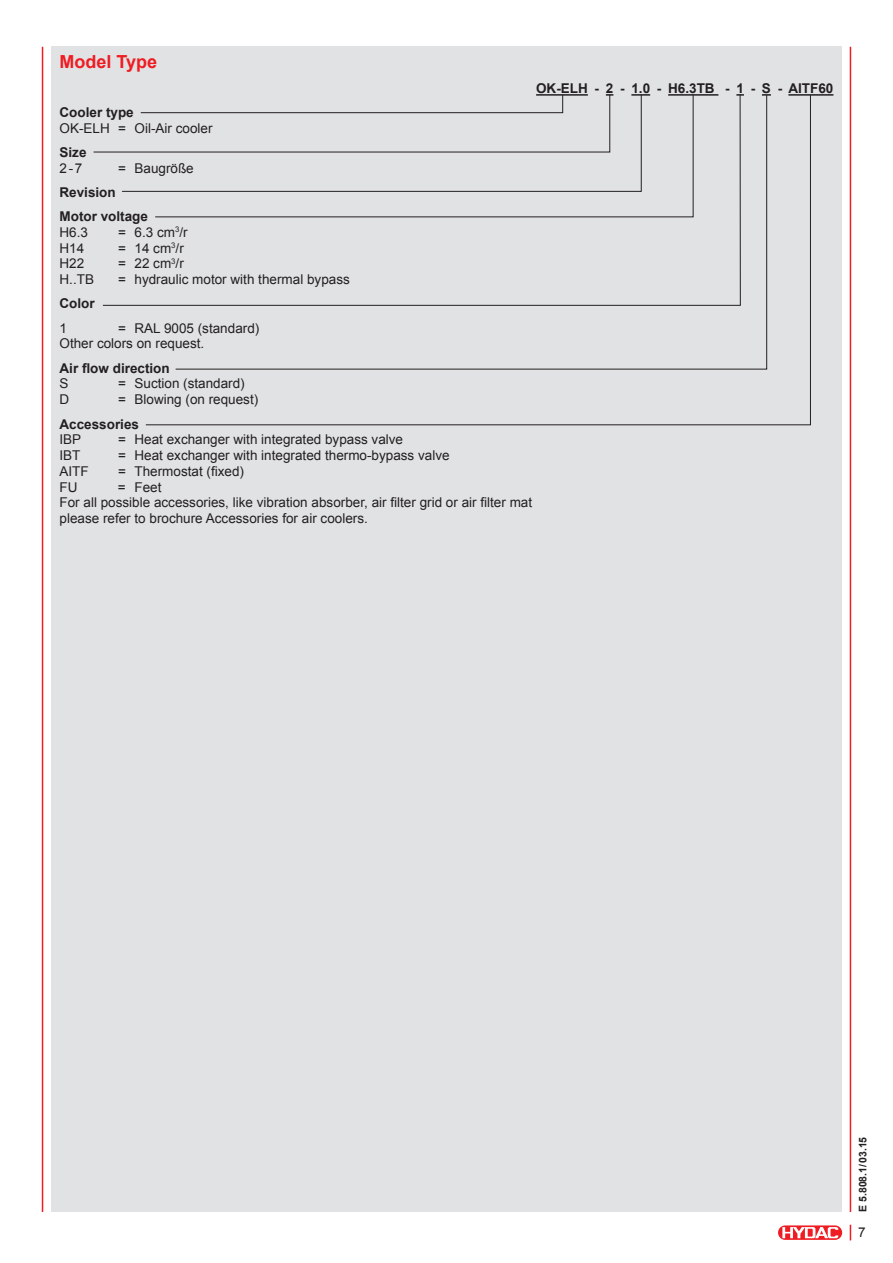
<style>
.page{position:relative;width:893px;height:1263px;background:#fff}
.page>*{position:absolute;margin:0;border:0;box-sizing:border-box;transform-origin:0 0}
.t1{font:700 18px "Arial";color:#ee1d23}
.t2{font:13.5px/15.8px "Arial";color:#231f20}
.t3{font:700 13.5px/24.3px "Arial";color:#231f20}
.t4{font:700 10.5px "Arial";color:#231f20}
</style>
<div class="page">
<div style="left:777px;top:1225px;width:66px;height:15px;border:1px solid #fff;border-radius:7px"></div>
<svg style="left:778px;top:1225px;width:64px;height:15px"></svg>
<svg style="left:782px;top:1227px;width:56px;height:11px"></svg>
<hr style="left:42px;top:47px;width:1px;height:1165px;background:#ee1d23">
<hr style="left:850px;top:47px;width:1px;height:1165px;background:#ee1d23">
<svg style="left:850px;top:1225px;width:1px;height:15px"></svg>
<div style="left:51px;top:47px;width:791px;height:1165px;background:#e1e2e4"></div>
<hr style="left:788px;top:94px;width:45px;height:2px;background:#231f20">
<svg style="left:145px;top:94px;width:666px;height:332px"></svg>
<h1 class="t1" style="left:60px;top:50px;width:99px">Model Type</h1>
<p class="t3" style="left:536px;top:76px;width:299px">OK-ELH - 2 - 1.0 - H6.3TB - 1 - S - AITF60</p>
<p class="t3" style="left:60px;top:100px;width:76px">Cooler type</p>
<p class="t2" style="left:60px;top:120px;width:154px">OK-ELH = Oil-Air cooler</p>
<p class="t3" style="left:60px;top:140px;width:29px">Size</p>
<p class="t2" style="left:60px;top:160px;width:24px">2-7</p>
<p class="t2" style="left:118px;top:160px;width:77px">= Baugröße</p>
<p class="t3" style="left:60px;top:180px;width:90px">Revision<br>Motor voltage</p>
<p class="t2" style="left:60px;top:224px;width:30px">H6.3</p>
<p class="t2" style="left:118px;top:224px;width:71px">= 6.3 cm<sup>3</sup>/r</p>
<p class="t2" style="left:60px;top:240px;width:26px">H14</p>
<p class="t2" style="left:118px;top:240px;width:67px">= 14 cm<sup>3</sup>/r</p>
<p class="t2" style="left:60px;top:256px;width:26px">H22</p>
<p class="t2" style="left:118px;top:256px;width:67px">= 22 cm<sup>3</sup>/r</p>
<p class="t2" style="left:60px;top:272px;width:36px">H..TB</p>
<p class="t2" style="left:118px;top:272px;width:233px">= hydraulic motor with thermal bypass</p>
<p class="t3" style="left:60px;top:292px;width:37px">Color</p>
<p class="t2" style="left:60px;top:320px;width:9px">1</p>
<p class="t2" style="left:60px;top:320px;width:201px;text-indent:59px">= RAL 9005 (standard)<br>Other colors on request.</p>
<p class="t3" style="left:60px;top:356px;width:112px">Air flow direction</p>
<p class="t2" style="left:60px;top:376px;width:11px">S</p>
<p class="t2" style="left:118px;top:376px;width:128px">= Suction (standard)</p>
<p class="t2" style="left:60px;top:392px;width:11px">D</p>
<p class="t2" style="left:118px;top:392px;width:142px">= Blowing (on request)</p>
<p class="t3" style="left:59px;top:412px;width:81px">Accessories</p>
<p class="t2" style="left:59px;top:432px;width:23px">IBP</p>
<p class="t2" style="left:118px;top:432px;width:287px">= Heat exchanger with integrated bypass valve</p>
<p class="t2" style="left:59px;top:447px;width:23px">IBT</p>
<p class="t2" style="left:118px;top:447px;width:333px">= Heat exchanger with integrated thermo-bypass valve</p>
<p class="t2" style="left:60px;top:463px;width:31px">AITF</p>
<p class="t2" style="left:118px;top:463px;width:128px">= Thermostat (fixed)</p>
<p class="t2" style="left:59px;top:479px;width:19px">FU</p>
<p class="t2" style="left:59px;top:479px;width:474px;text-indent:58px">= Feet<br>For all possible accessories, like vibration absorber, air filter grid or air filter mat please refer to brochure Accessories for air coolers.</p>
<p class="t4" style="left:856px;top:1212px;width:77px;rotate:-90deg">E 5.808.1/03.15</p>
<p class="t2" style="left:858px;top:1224px;width:9px">7</p>
</div>
